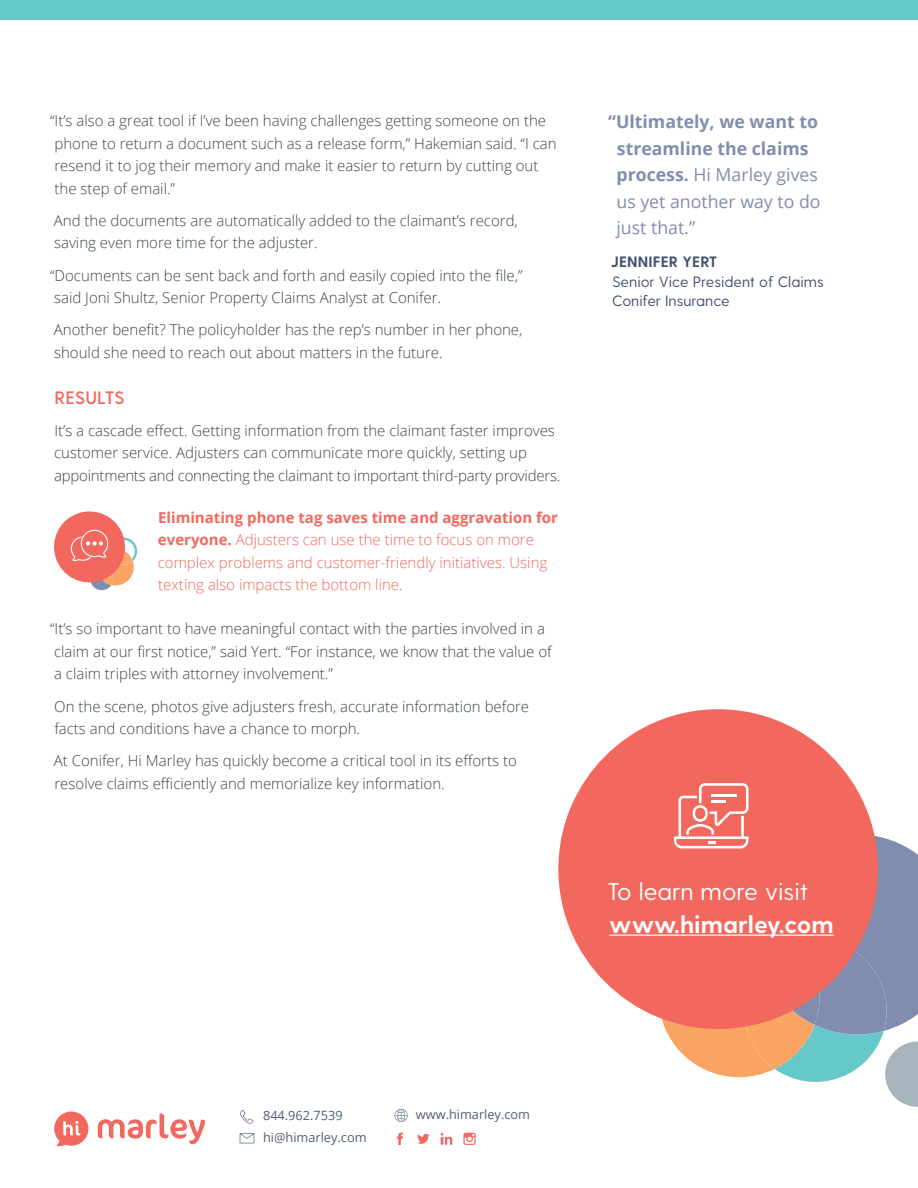
<style>
.page{position:relative;width:918px;height:1188px;background:#fff}
.page>*{position:absolute;margin:0;border:0;box-sizing:border-box;transform-origin:0 0}
.t1{font:24.45px "Greycliff CF";color:#fff}
.t2{font:700 24.45px "Greycliff CF";color:#fff}
.t3{font:600 18px "Greycliff CF";letter-spacing:.01em;color:#f2685e}
.t4{font:700 17.7px/26.5px "Open Sans";color:#808dae}
.t5{font:300 15px/22.5px "Open Sans";color:#3d454c}
.t6{font:300 15px/22.5px "Open Sans";color:#f2685e}
.t7{font:15px/19.5px "Greycliff CF";color:#415271}
.t8{font:700 15px "Greycliff CF";letter-spacing:.01em;color:#415271}
.t9{font:12.75px/22.5px "Open Sans";color:#515d7a}
.s1{font-weight:700}
.s2{font-weight:400}
</style>
<div class="page">
<div style="left:558px;top:709px;width:320px;height:320px;background:#f2685e;border-radius:50%"></div>
<svg style="left:647px;top:783px;width:271px;height:324px"></svg>
<hr style="left:711px;top:794px;width:25px;height:3px;background:#fff">
<hr style="left:711px;top:800px;width:14px;height:3px;background:#fff">
<hr style="left:609px;top:935px;width:225px;height:1px;background:#fff">
<svg style="left:54px;top:511px;width:83px;height:79px"></svg>
<svg style="left:395px;top:1109px;width:13px;height:13px"></svg>
<svg style="left:240px;top:1110px;width:14px;height:14px"></svg>
<svg style="left:397px;top:1133px;width:6px;height:12px"></svg>
<svg style="left:417px;top:1134px;width:13px;height:10px"></svg>
<svg style="left:463px;top:1133px;width:13px;height:12px"></svg>
<svg style="left:441px;top:1133px;width:11px;height:12px"></svg>
<svg style="left:240px;top:1133px;width:14px;height:10px"></svg>
<svg style="left:98px;top:1114px;width:107px;height:30px"></svg>
<svg style="left:54px;top:1112px;width:34px;height:34px"></svg>
<div style="left:0;top:0;width:918px;height:19px;background:#67c8c9"></div>
<p class="t5" style="left:50px;top:109px;width:508px">“It’s also a great tool if I’ve been having challenges getting someone on the phone to return a document such as a release form,” Hakemian said. “I can resend it to jog their memory and make it easier to return by cutting out the step of email.”</p>
<p class="t5" style="left:54px;top:209px;width:465px">And the documents are automatically added to the claimant’s record, saving even more time for the adjuster.</p>
<p class="t5" style="left:50px;top:264px;width:474px">“Documents can be sent back and forth and easily copied into the file,” said Joni Shultz, Senior Property Claims Analyst at Conifer.</p>
<p class="t5" style="left:54px;top:318px;width:470px">Another benefit? The policyholder has the rep’s number in her phone, should she need to reach out about matters in the future.</p>
<p class="t3" style="left:55px;top:387px;width:72px">RESULTS</p>
<p class="t5" style="left:54px;top:419px;width:508px">It’s a cascade effect. Getting information from the claimant faster improves customer service. Adjusters can communicate more quickly, setting up appointments and connecting the claimant to important third-party providers.</p>
<p class="t6" style="left:158px;top:506px;width:402px"><span class="s1">Eliminating phone tag saves time and aggravation for everyone.</span> Adjusters can use the time to focus on more complex problems and customer-friendly initiatives. Using texting also impacts the bottom line.</p>
<p class="t5" style="left:50px;top:617px;width:503px">“It’s so important to have meaningful contact with the parties involved in a claim at our first notice,” said Yert. “For instance, we know that the value of a claim triples with attorney involvement.”</p>
<p class="t5" style="left:54px;top:694px;width:476px">On the scene, photos give adjusters fresh, accurate information before facts and conditions have a chance to morph.</p>
<p class="t5" style="left:54px;top:749px;width:464px">At Conifer, Hi Marley has quickly become a critical tool in its efforts to resolve claims efficiently and memorialize key information.</p>
<p class="t4" style="left:616px;top:108px;width:206px;text-indent:-8px">“Ultimately, we want to streamline the claims process. <span class="s2">Hi Marley gives us yet another way to do just that.”</span></p>
<p class="t8" style="left:611px;top:253px;width:108px">JENNIFER YERT</p>
<p class="t7" style="left:612px;top:272px;width:213px">Senior Vice President of Claims<br>Conifer Insurance</p>
<h1 class="t1" style="left:607px;top:877px;width:202px">To learn more visit</h1>
<h1 class="t2" style="left:609px;top:910px;width:226px">www.himarley.com</h1>
<p class="t9" style="left:263px;top:1104px;width:105px">844.962.7539 hi@himarley.com</p>
<p class="t9" style="left:416px;top:1103px;width:116px">www.himarley.com</p>
</div>
